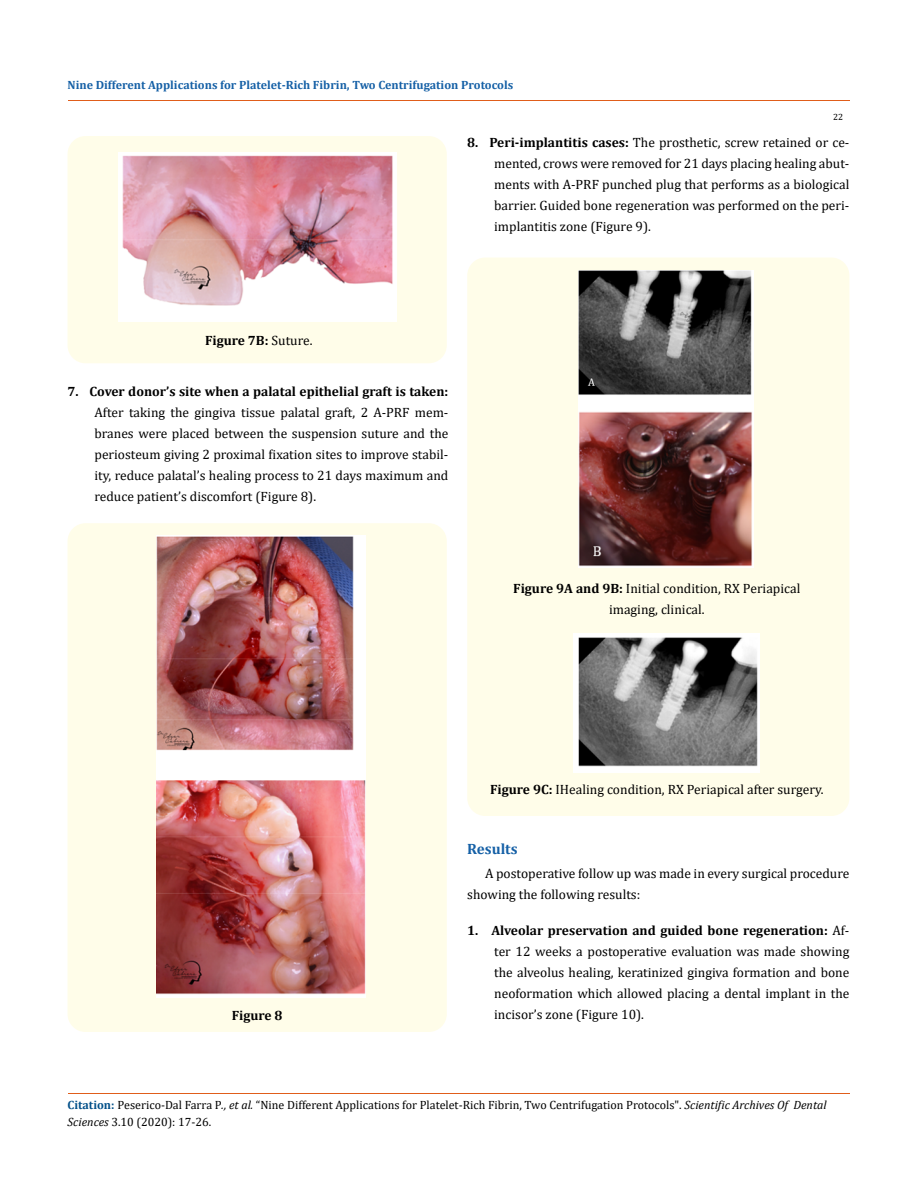
<style>
.page{position:relative;width:917px;height:1188px;background:#fff}
.page>*{position:absolute;margin:0;border:0;box-sizing:border-box;transform-origin:0 0}
.t1{font:700 15px "Cambria";color:#1560a6}
.t2{font:13.5px/21px "Cambria";color:#000;text-align:justify}
.t3{font:700 13.5px "Cambria";color:#000}
.t4{font:12px/16.5px "Cambria";color:#000}
.t5{font:700 12px "Cambria";color:#1560a6}
.t6{font:9px "Cambria";color:#000}
.s1{font-weight:700}
.s2{font-weight:400}
.s3{font-weight:700;color:#035089}
.s4{font-style:italic}
</style>
<div class="page">
<hr style="left:68px;top:101px;width:781px;height:1px;background:#e05d1a">
<div style="left:68px;top:136px;width:379px;height:227px;background:#fffde9;border-radius:18px"></div>
<img style="left:118px;top:152px;width:278px;height:169px">
<div style="left:68px;top:523px;width:379px;height:509px;background:#fffde9;border-radius:18px"></div>
<img style="left:156px;top:536px;width:209px;height:462px">
<div style="left:467px;top:258px;width:382px;height:558px;background:#fffde9;border-radius:18px"></div>
<img style="left:578px;top:270px;width:175px;height:297px">
<img style="left:573px;top:633px;width:186px;height:140px">
<hr style="left:68px;top:1093px;width:781px;height:1px;background:#e05d1a">
<p class="t5" style="left:68px;top:76px;width:447px">Nine Different Applications for Platelet-Rich Fibrin, Two Centrifugation Protocols</p>
<p class="t6" style="left:833px;top:112px;width:11px">22</p>
<p class="t2" style="left:494px;top:131px;width:357px;text-indent:-27px"><span class="s1">8. Peri-implantitis cases:</span> The prosthetic, screw retained or ce&shy;mented, crows were removed for 21 days placing healing abut&shy;ments with A-PRF punched plug that performs as a biological barrier. Guided bone regeneration was performed on the peri&shy;implantitis zone (Figure 9).</p>
<p class="t3" style="left:205px;top:331px;width:109px">Figure 7B: <span class="s2">Suture.</span></p>
<p class="t3" style="left:67px;top:382px;width:382px">7. Cover donor’s site when a palatal epithelial graft is taken:</p>
<p class="t2" style="left:94px;top:402px;width:355px">After taking the gingiva tissue palatal graft, 2 A-PRF mem&shy;branes were placed between the suspension suture and the periosteum giving 2 proximal fixation sites to improve stabil&shy;ity, reduce palatal’s healing process to 21 days maximum and reduce patient’s discomfort (Figure 8).</p>
<p class="t2" style="left:513px;top:577px;width:288px;text-align:center"><span class="s1">Figure 9A and 9B:</span> Initial condition, RX Periapical imaging, clinical.</p>
<p class="t3" style="left:232px;top:1006px;width:52px">Figure 8</p>
<p class="t2" style="left:490px;top:779px;width:335px"><span class="s1">Figure 9C:</span> IHealing condition, RX Periapical after surgery.</p>
<p class="t1" style="left:467px;top:838px;width:52px">Results</p>
<p class="t2" style="left:467px;top:863px;width:383px;text-indent:18px">A postoperative follow up was made in every surgical procedure showing the following results:</p>
<p class="t2" style="left:494px;top:920px;width:356px;text-indent:-27px"><span class="s1">1. Alveolar preservation and guided bone regeneration:</span> Af&shy;ter 12 weeks a postoperative evaluation was made showing the alveolus healing, keratinized gingiva formation and bone neoformation which allowed placing a dental implant in the incisor’s zone (Figure 10).</p>
<p class="t4" style="left:68px;top:1097px;width:760px"><span class="s3">Citation:</span> Peserico-Dal Farra P<span class="s4">., et al.</span> “Nine Different Applications for Platelet-Rich Fibrin, Two Centrifugation Protocols". <span class="s4">Scientific Archives Of Dental<br>Sciences</span> 3.10 (2020): 17-26.</p>
</div>
